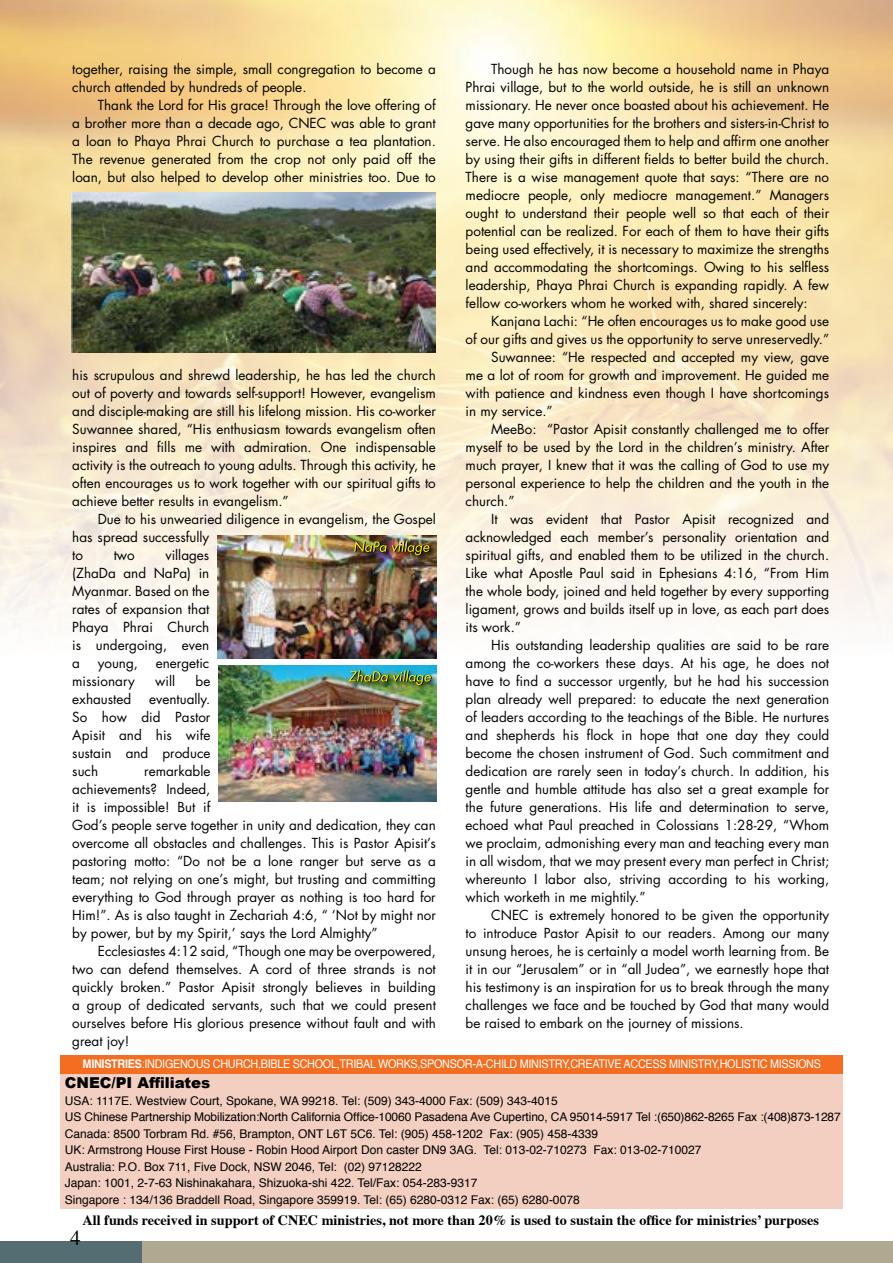
<style>
.page{position:relative;width:893px;height:1263px;background:#fff}
.page>*{position:absolute;margin:0;border:0;box-sizing:border-box;transform-origin:0 0}
.t1{font:21px "Times";color:#000}
.t2{font:900 15px "Arial";color:#000}
.t3{font:700 14.25px "Times";color:#000}
.t4{font:13.5px/18px "Futura";color:#000;text-align:justify}
.t5{font:12px/16.5px "Helvetica";color:#000}
.t6{font:12px "Helvetica";letter-spacing:-.025em;color:#fff;scale:.9 1}
.s1{font-weight:700}
</style>
<div class="page">
<div style="left:0;top:1241px;width:893px;height:22px;background:#b0a990"></div>
<div style="left:0;top:1241px;width:141px;height:22px;background:#546d73"></div>
<img style="left:0;top:0;width:893px;height:739px">
<img style="left:218px;top:535px;width:218px;height:124px">
<img style="left:219px;top:666px;width:217px;height:135px">
<img style="left:72px;top:193px;width:364px;height:160px">
<div style="left:61px;top:1069px;width:782px;height:140px;background:#f3cfc1"></div>
<div style="left:61px;top:1054px;width:782px;height:19px;background:#f36e21"></div>
<svg style="left:353px;top:540px;width:83px;height:22px"></svg>
<svg style="left:354px;top:541px;width:77px;height:15px"></svg>
<div style="left:347px;top:669px;width:90px;height:23px;background:#000;opacity:.75"></div>
<svg style="left:348px;top:670px;width:84px;height:15px"></svg>
<p class="t4" style="left:72px;top:60px;width:365px">together, raising the simple, small congregation to become a church attended by hundreds of people.</p>
<p class="t4" style="left:72px;top:96px;width:365px;text-indent:26px">Thank the Lord for His grace! Through the love offering of a brother more than a decade ago, CNEC was able to grant a loan to Phaya Phrai Church to purchase a tea plantation.<br>The revenue generated from the crop not only paid off the loan, but also helped to develop other ministries too. Due to</p>
<p class="t4" style="left:72px;top:366px;width:365px">his scrupulous and shrewd leadership, he has led the church out of poverty and towards self-support! However, evangelism and disciple-making are still his lifelong mission. His co-worker Suwannee shared, “His enthusiasm towards evangelism often inspires and fills me with admiration. One indispensable activity is the outreach to young adults. Through this activity, he often encourages us to work together with our spiritual gifts to achieve better results in evangelism.”</p>
<p class="t4" style="left:72px;top:510px;width:365px;text-align:left;text-indent:26px">Due to his unwearied diligence in evangelism, the Gospel has spread successfully<br>to</p>
<p class="t4" style="left:72px;top:546px;width:139px;text-indent:93px">villages (ZhaDa and NaPa) in Myanmar. Based on the rates of expansion that Phaya Phrai Church is undergoing, even a</p>
<p class="t4" style="left:114px;top:546px;width:23px">two</p>
<p class="t4" style="left:98px;top:654px;width:42px">young,</p>
<p class="t4" style="left:156px;top:654px;width:55px">energetic</p>
<p class="t4" style="left:72px;top:672px;width:64px">missionary</p>
<p class="t4" style="left:155px;top:672px;width:21px">will</p>
<p class="t4" style="left:196px;top:672px;width:16px">be</p>
<p class="t4" style="left:72px;top:690px;width:60px">exhausted</p>
<p class="t4" style="left:72px;top:690px;width:140px;text-indent:77px">eventually.<br>So how did Pastor Apisit and his wife sustain and produce such</p>
<p class="t4" style="left:72px;top:762px;width:365px;text-align:left;text-indent:72px">remarkable<br>achievements? Indeed,<br>it is impossible! But if<br>God’s people serve together in unity and dedication, they can overcome all obstacles and challenges. This is Pastor Apisit’s pastoring motto: “Do not be a lone ranger but serve as a team; not relying on one’s might, but trusting and committing everything to God through prayer as nothing is too hard for Him!”. As is also taught in Zechariah 4:6, “ ‘Not by might nor by power, but by my Spirit,’ says the Lord Almighty”</p>
<p class="t4" style="left:72px;top:942px;width:365px;text-indent:26px">Ecclesiastes 4:12 said, “Though one may be overpowered, two can defend themselves. A cord of three strands is not quickly broken.” Pastor Apisit strongly believes in building a group of dedicated servants, such that we could present ourselves before His glorious presence without fault and with great joy!</p>
<p class="t4" style="left:466px;top:60px;width:365px;text-indent:26px">Though he has now become a household name in Phaya Phrai village, but to the world outside, he is still an unknown missionary. He never once boasted about his achievement. He gave many opportunities for the brothers and sisters-in-Christ to serve. He also encouraged them to help and affirm one another by using their gifts in different fields to better build the church.<br>There is a wise management quote that says: “There are no mediocre people, only mediocre management.” Managers ought to understand their people well so that each of their potential can be realized. For each of them to have their gifts being used effectively, it is necessary to maximize the strengths and accommodating the shortcomings. Owing to his selfless leadership, Phaya Phrai Church is expanding rapidly. A few fellow co-workers whom he worked with, shared sincerely:</p>
<p class="t4" style="left:491px;top:312px;width:340px">Kanjana Lachi: “He often encourages us to make good use</p>
<p class="t4" style="left:466px;top:330px;width:365px">of our gifts and gives us the opportunity to serve unreservedly.”</p>
<p class="t4" style="left:491px;top:348px;width:340px">Suwannee: “He respected and accepted my view, gave</p>
<p class="t4" style="left:466px;top:366px;width:365px">me a lot of room for growth and improvement. He guided me</p>
<p class="t4" style="left:466px;top:384px;width:365px">with patience and kindness even though I have shortcomings</p>
<p class="t4" style="left:466px;top:402px;width:89px">in my service.”</p>
<p class="t4" style="left:491px;top:420px;width:340px">MeeBo: “Pastor Apisit constantly challenged me to offer</p>
<p class="t4" style="left:466px;top:438px;width:365px">myself to be used by the Lord in the children’s ministry. After</p>
<p class="t4" style="left:466px;top:456px;width:365px">much prayer, I knew that it was the calling of God to use my</p>
<p class="t4" style="left:466px;top:474px;width:365px">personal experience to help the children and the youth in the</p>
<p class="t4" style="left:466px;top:492px;width:50px">church.”</p>
<p class="t4" style="left:491px;top:510px;width:340px">It was evident that Pastor Apisit recognized and</p>
<p class="t4" style="left:466px;top:528px;width:365px">acknowledged each member’s personality orientation and</p>
<p class="t4" style="left:466px;top:546px;width:365px">spiritual gifts, and enabled them to be utilized in the church.</p>
<p class="t4" style="left:466px;top:564px;width:365px">Like what Apostle Paul said in Ephesians 4:16, “From Him</p>
<p class="t4" style="left:466px;top:582px;width:365px">the whole body, joined and held together by every supporting</p>
<p class="t4" style="left:466px;top:600px;width:365px">ligament, grows and builds itself up in love, as each part does</p>
<p class="t4" style="left:466px;top:618px;width:57px">its work.”</p>
<p class="t4" style="left:491px;top:636px;width:340px">His outstanding leadership qualities are said to be rare</p>
<p class="t4" style="left:466px;top:654px;width:365px">among the co-workers these days. At his age, he does not</p>
<p class="t4" style="left:466px;top:672px;width:365px">have to find a successor urgently, but he had his succession</p>
<p class="t4" style="left:466px;top:690px;width:365px">plan already well prepared: to educate the next generation</p>
<p class="t4" style="left:466px;top:708px;width:365px">of leaders according to the teachings of the Bible. He nurtures</p>
<p class="t4" style="left:466px;top:726px;width:365px">and shepherds his flock in hope that one day they could</p>
<p class="t4" style="left:466px;top:744px;width:365px">become the chosen instrument of God. Such commitment and</p>
<p class="t4" style="left:466px;top:762px;width:365px">dedication are rarely seen in today’s church. In addition, his</p>
<p class="t4" style="left:466px;top:780px;width:365px">gentle and humble attitude has also set a great example for</p>
<p class="t4" style="left:466px;top:798px;width:365px">the future generations. His life and determination to serve,</p>
<p class="t4" style="left:466px;top:816px;width:365px">echoed what Paul preached in Colossians 1:28-29, “Whom</p>
<p class="t4" style="left:466px;top:834px;width:365px">we proclaim, admonishing every man and teaching every man</p>
<p class="t4" style="left:466px;top:852px;width:365px">in all wisdom, that we may present every man perfect in Christ;</p>
<p class="t4" style="left:466px;top:870px;width:365px">whereunto I labor also, striving according to his working,</p>
<p class="t4" style="left:466px;top:888px;width:181px">which worketh in me mightily.”</p>
<p class="t4" style="left:491px;top:906px;width:340px">CNEC is extremely honored to be given the opportunity</p>
<p class="t4" style="left:466px;top:924px;width:365px">to introduce Pastor Apisit to our readers. Among our many</p>
<p class="t4" style="left:466px;top:942px;width:365px">unsung heroes, he is certainly a model worth learning from. Be</p>
<p class="t4" style="left:466px;top:960px;width:365px">it in our “Jerusalem” or in “all Judea”, we earnestly hope that</p>
<p class="t4" style="left:466px;top:978px;width:365px">his testimony is an inspiration for us to break through the many</p>
<p class="t4" style="left:466px;top:996px;width:365px">challenges we face and be touched by God that many would</p>
<p class="t4" style="left:466px;top:1014px;width:280px">be raised to embark on the journey of missions.</p>
<p class="t6" style="left:83px;top:1055px;width:822px"><span class="s1">MINISTRIES</span>:INDIGENOUS CHURCH,BIBLE SCHOOL,TRIBAL WORKS,SPONSOR-A-CHILD MINISTRY,CREATIVE ACCESS MINISTRY,HOLISTIC MISSIONS</p>
<p class="t2" style="left:65px;top:1072px;width:147px">CNEC/PI Affiliates</p>
<p class="t5" style="left:65px;top:1093px;width:777px">USA: 1117E. Westview Court, Spokane, WA 99218. Tel: (509) 343-4000 Fax: (509) 343-4015<br>US Chinese Partnership Mobilization:North California Office-10060 Pasadena Ave Cupertino, CA 95014-5917 Tel :(650)862-8265 Fax :(408)873-1287<br>Canada: 8500 Torbram Rd. #56, Brampton, ONT L6T 5C6. Tel: (905) 458-1202 Fax: (905) 458-4339<br>UK: Armstrong House First House - Robin Hood Airport Don caster DN9 3AG. Tel: 013-02-710273 Fax: 013-02-710027<br>Australia: P.O. Box 711, Five Dock, NSW 2046, Tel: (02) 97128222<br>Japan: 1001, 2-7-63 Nishinakahara, Shizuoka-shi 422. Tel/Fax: 054-283-9317<br>Singapore : 134/136 Braddell Road, Singapore 359919. Tel: (65) 6280-0312 Fax: (65) 6280-0078</p>
<p class="t3" style="left:82px;top:1206px;width:738px">All funds received in support of CNEC ministries, not more than 20% is used to sustain the office for ministries’ purposes</p>
<h1 class="t1" style="left:70px;top:1218px;width:12px">4</h1>
</div>
